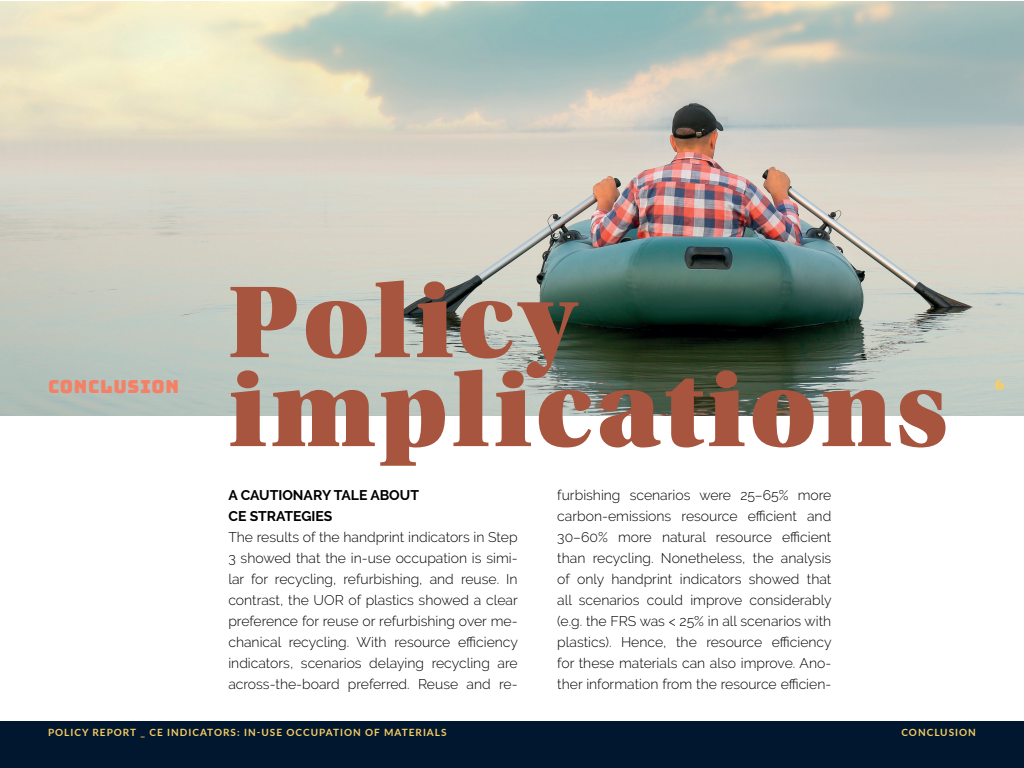
<style>
.page{position:relative;width:1024px;height:768px;background:#fff}
.page>*{position:absolute;margin:0;border:0;box-sizing:border-box;transform-origin:0 0}
.t1{font:108px/89px "Utopia Std Black Headline";letter-spacing:.04em;color:#a7553f}
.t2{font:18px "Bungee";letter-spacing:.04em;color:#f48166}
.t3{font:16px "Utopia Std Black Headline";color:#face63}
.t4{font:300 14px/21px "Raleway";color:#000001;text-align:justify}
.t5{font:700 14px/21px "Raleway";color:#000001}
.t6{font:700 10px "Lato";letter-spacing:.1em;color:#face63}
</style>
<div class="page">
<img style="left:0;top:2px;width:1024px;height:414px">
<div style="left:0;top:722px;width:1024px;height:46px;background:#00172f"></div>
<p class="t2" style="left:48px;top:377px;width:133px">CONCLUSION</p>
<h1 class="t1" style="left:228px;top:280px;width:720px">Policy implications</h1>
<p class="t5" style="left:228px;top:485px;width:192px">A CAUTIONARY TALE ABOUT<br>CE STRATEGIES</p>
<p class="t4" style="left:228px;top:527px;width:291px">The results of the handprint indicators in Step 3 showed that the in-use occupation is simi&shy;lar for recycling, refurbishing, and reuse. In contrast, the UOR of plastics showed a clear preference for reuse or refurbishing over me&shy;chanical recycling. With resource efficiency indicators, scenarios delaying recycling are across-the-board preferred. Reuse and re-</p>
<p class="t4" style="left:557px;top:485px;width:276px">furbishing scenarios were 25–65% more carbon-emissions resource efficient and 30–60% more natural resource efficient than recycling. Nonetheless, the analysis of only handprint indicators showed that all scenarios could improve considerably (e.g. the FRS was &lt; 25% in all scenarios with plastics). Hence, the resource efficiency for these materials can also improve. Ano&shy;ther information from the resource efficien-</p>
<p class="t6" style="left:48px;top:725px;width:400px">POLICY REPORT _ CE INDICATORS: IN-USE OCCUPATION OF MATERIALS</p>
<p class="t6" style="left:901px;top:725px;width:76px">CONCLUSION</p>
<p class="t3" style="left:995px;top:376px;width:11px">6</p>
</div>
